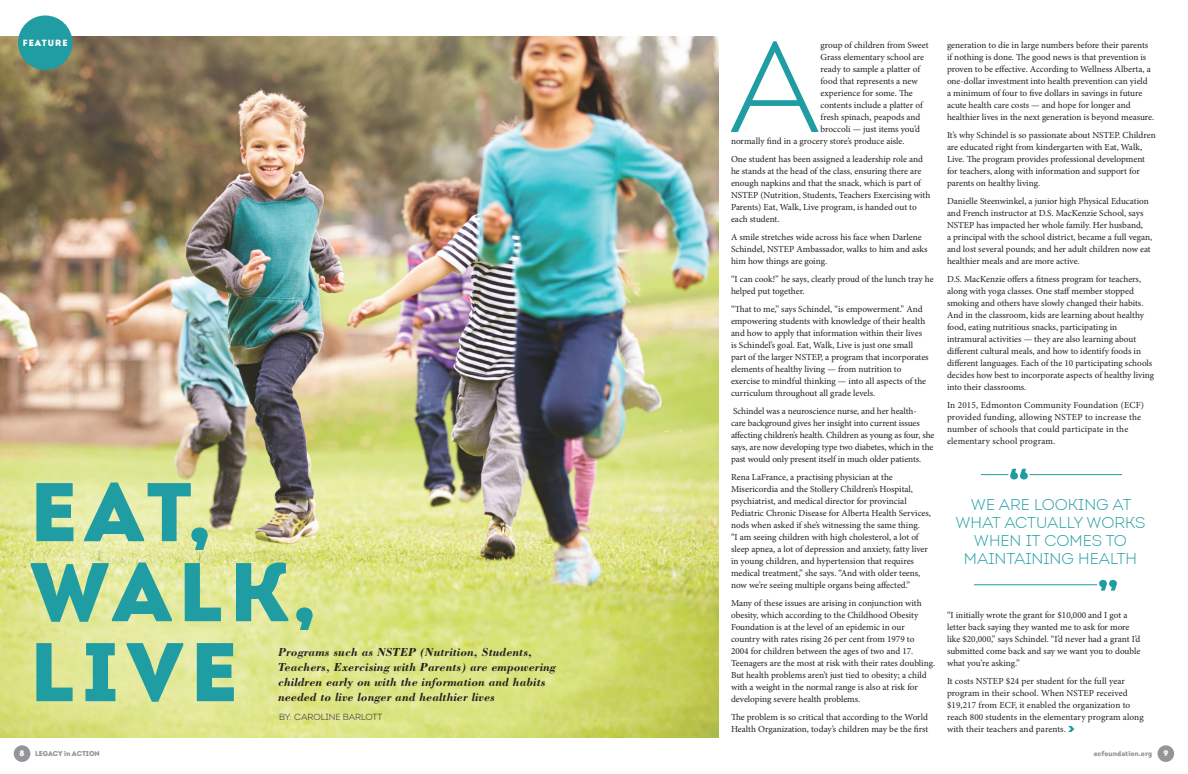
<style>
.page{position:relative;width:1188px;height:774px;background:#fff}
.page>*{position:absolute;margin:0;border:0;box-sizing:border-box;transform-origin:0 0}
.DROP_CAP{font:300 129.2px "Intro";color:#209ca3}
.t1{font:900 83px "Intro";letter-spacing:.09em;color:#209ca3}
.QUOTE{font:300 16px/18px "Intro";color:#209ca3;text-align:center}
.DEK{font:italic 700 12px/15px "Bodoni";letter-spacing:.01em;color:#231f20}
.BODY{font:9.2px/12px "Minion Pro";color:#231f20}
.DROP_CAP-2{font:9.2px "Minion Pro";letter-spacing:-.005em;color:#231f20}
.BODY-2{font:9.2px/12px "Minion Pro";letter-spacing:.02em;color:#231f20}
.CREDITS{font:300 9px "Intro";color:#231f20}
.t2{font:900 9px "Intro";letter-spacing:.12em;color:#fff}
.t3{font:900 8px "Intro";color:#fff}
.t4{font:900 7px "Intro";color:#939598}
</style>
<div class="page">
<svg style="left:1068px;top:726px;width:6px;height:6px"></svg>
<img style="left:0;top:36px;width:719px;height:702px">
<div style="left:18px;top:15px;width:54px;height:55px;background:#209ca3;border-radius:50%"></div>
<div style="left:0;top:426px;width:373px;height:337px;background:#fff;opacity:.58"></div>
<hr style="left:981px;top:474px;width:141px;height:1px;background:#209ca3">
<svg style="left:1007px;top:468px;width:24px;height:12px"></svg>
<hr style="left:974px;top:584px;width:141px;height:1px;background:#209ca3">
<svg style="left:1096px;top:579px;width:21px;height:12px"></svg>
<div style="left:1158px;top:745px;width:16px;height:17px;background:#939598;border-radius:50%"></div>
<div style="left:14px;top:745px;width:16px;height:17px;background:#939598;border-radius:50%"></div>
<p class="t2" style="left:23px;top:37px;width:47px">FEATURE</p>
<p class="t1" style="left:30px;top:457px;width:183px">EAT,</p>
<p class="t1" style="left:30px;top:537px;width:288px">WALK,</p>
<p class="t1" style="left:30px;top:617px;width:209px">LIVE</p>
<p class="CREDITS" style="left:279px;top:711px;width:105px">BY: CAROLINE BARLOTT</p>
<p class="DEK" style="left:278px;top:644px;width:279px">Programs such as NSTEP (Nutrition, Students, Teachers, Exercising with Parents) are empowering children early on with the information and habits needed to live longer and healthier lives</p>
<p class="DROP_CAP" style="left:729px;top:7px;width:93px">A</p>
<p class="DROP_CAP-2" style="left:821px;top:39px;width:110px">group of children from Sweet</p>
<p class="DROP_CAP-2" style="left:821px;top:51px;width:105px">Grass elementary school are</p>
<p class="DROP_CAP-2" style="left:821px;top:63px;width:101px">ready to sample a platter of</p>
<p class="DROP_CAP-2" style="left:821px;top:75px;width:99px">food that represents a new</p>
<p class="DROP_CAP-2" style="left:821px;top:87px;width:94px">experience for some. The</p>
<p class="DROP_CAP-2" style="left:821px;top:99px;width:104px">contents include a platter of</p>
<p class="DROP_CAP-2" style="left:821px;top:111px;width:101px">fresh spinach, peapods and</p>
<p class="DROP_CAP-2" style="left:821px;top:123px;width:101px">broccoli — just items you’d</p>
<p class="DROP_CAP-2" style="left:731px;top:135px;width:175px">normally find in a grocery store’s produce aisle.</p>
<p class="BODY" style="left:731px;top:153px;width:201px">One student has been assigned a leadership role and he stands at the head of the class, ensuring there are enough napkins and that the snack, which is part of NSTEP (Nutrition, Students, Teachers Exercising with Parents) Eat, Walk, Live program, is handed out to each student.</p>
<p class="BODY" style="left:731px;top:231px;width:198px">A smile stretches wide across his face when Darlene<br>Schindel, NSTEP Ambassador, walks to him and asks him how things are going.</p>
<p class="BODY" style="left:731px;top:273px;width:204px">“I can cook!” he says, clearly proud of the lunch tray he helped put together.</p>
<p class="BODY" style="left:731px;top:303px;width:199px">“That to me,” says Schindel, “is empowerment.” And empowering students with knowledge of their health and how to apply that information within their lives is Schindel’s goal. Eat, Walk, Live is just one small part of the larger NSTEP, a program that incorporates elements of healthy living — from nutrition to exercise to mindful thinking — into all aspects of the curriculum throughout all grade levels.</p>
<p class="BODY" style="left:731px;top:405px;width:205px">Schindel was a neuroscience nurse, and her health-<br>care background gives her insight into current issues affecting children’s health. Children as young as four, she says, are now developing type two diabetes, which in the past would only present itself in much older patients.</p>
<p class="BODY" style="left:731px;top:471px;width:202px">Rena LaFrance, a practising physician at the Misericordia and the Stollery Children’s Hospital, psychiatrist, and medical director for provincial Pediatric Chronic Disease for Alberta Health Services, nods when asked if she’s witnessing the same thing.<br>“I am seeing children with high cholesterol, a lot of sleep apnea, a lot of depression and anxiety, fatty liver in young children, and hypertension that requires medical treatment,” she says. “And with older teens, now we’re seeing multiple organs being affected.”</p>
<p class="BODY" style="left:731px;top:597px;width:206px">Many of these issues are arising in conjunction with obesity, which according to the Childhood Obesity Foundation is at the level of an epidemic in our country with rates rising 26 per cent from 1979 to<br>2004 for children between the ages of two and 17.<br>Teenagers are the most at risk with their rates doubling.<br>But health problems aren’t just tied to obesity; a child with a weight in the normal range is also at risk for developing severe health problems.</p>
<p class="BODY" style="left:731px;top:711px;width:199px">The problem is so critical that according to the World<br>Health Organization, today’s children may be the first</p>
<p class="BODY" style="left:947px;top:39px;width:209px">generation to die in large numbers before their parents if nothing is done. The good news is that prevention is proven to be effective. According to Wellness Alberta, a one-dollar investment into health prevention can yield<br>a minimum of four to five dollars in savings in future acute health care costs — and hope for longer and healthier lives in the next generation is beyond measure.</p>
<p class="BODY" style="left:947px;top:129px;width:210px">It’s why Schindel is so passionate about NSTEP. Children are educated right from kindergarten with Eat, Walk, Live. The program provides professional development for teachers, along with information and support for parents on healthy living.</p>
<p class="BODY" style="left:947px;top:195px;width:207px">Danielle Steenwinkel, a junior high Physical Education and French instructor at D.S. MacKenzie School, says NSTEP has impacted her whole family. Her husband,<br>a principal with the school district, became a full vegan, and lost several pounds; and her adult children now eat healthier meals and are more active.</p>
<p class="BODY" style="left:947px;top:273px;width:209px">D.S. MacKenzie offers a fitness program for teachers, along with yoga classes. One staff member stopped smoking and others have slowly changed their habits.<br>And in the classroom, kids are learning about healthy food, eating nutritious snacks, participating in intramural activities — they are also learning about different cultural meals, and how to identify foods in different languages. Each of the 10 participating schools decides how best to incorporate aspects of healthy living into their classrooms.</p>
<p class="BODY-2" style="left:947px;top:399px;width:199px">In 2015, Edmonton Community Foundation (ECF) provided funding, allowing NSTEP to increase the number of schools that could participate in the elementary school program.</p>
<p class="QUOTE" style="left:955px;top:495px;width:192px">WE ARE LOOKING AT<br>WHAT ACTUALLY WORKS<br>WHEN IT COMES TO<br>MAINTAINING HEALTH</p>
<p class="BODY" style="left:947px;top:609px;width:195px">“I initially wrote the grant for $10,000 and I got a letter back saying they wanted me to ask for more like $20,000,” says Schindel. “I’d never had a grant I’d submitted come back and say we want you to double what you’re asking.”</p>
<p class="BODY" style="left:947px;top:675px;width:198px">It costs NSTEP $24 per student for the full year program in their school. When NSTEP received $19,217 from ECF, it enabled the organization to reach 800 students in the elementary program along with their teachers and parents.</p>
<p class="t3" style="left:20px;top:748px;width:6px">8</p>
<p class="t4" style="left:35px;top:749px;width:66px">LEGACY in ACTION</p>
<p class="t4" style="left:1094px;top:749px;width:60px">ecfoundation.org</p>
<p class="t3" style="left:1163px;top:748px;width:6px">9</p>
</div>
